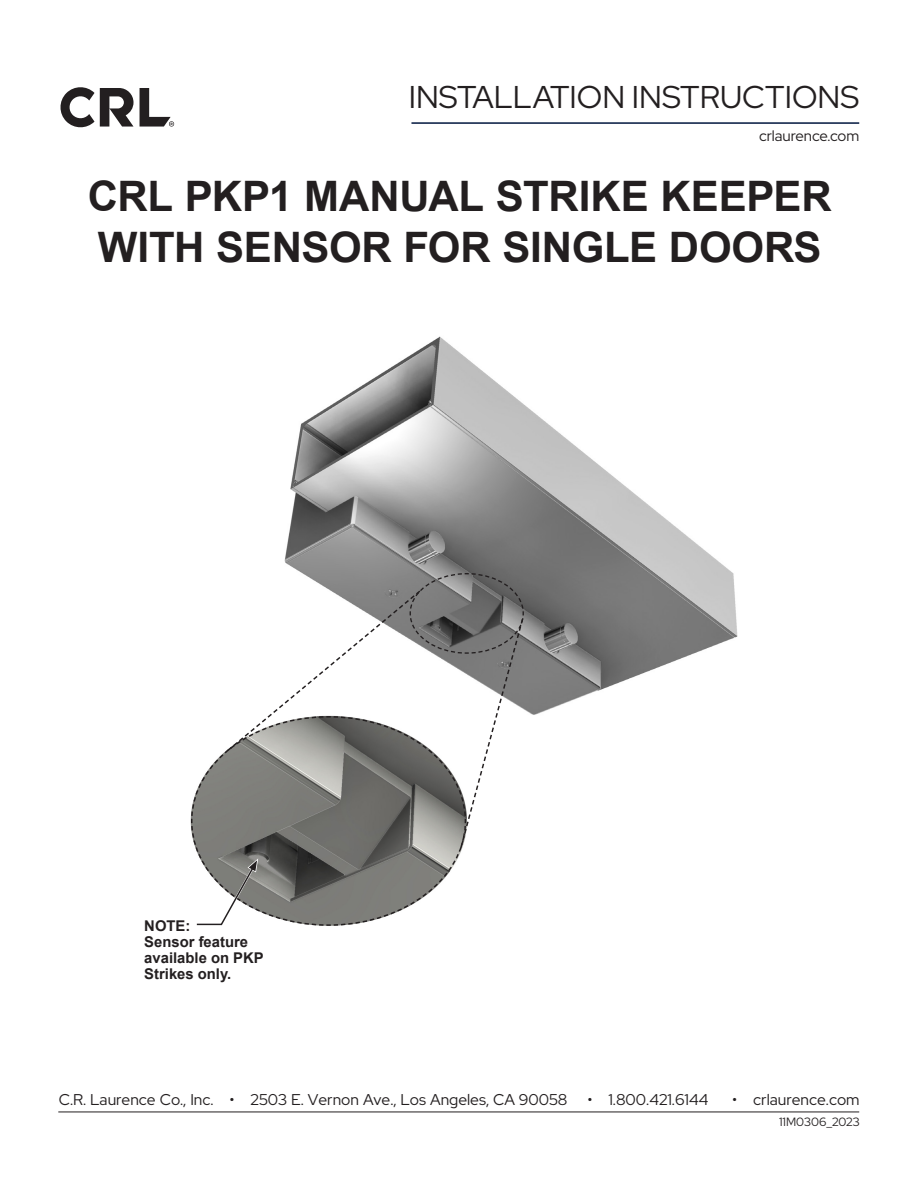
<style>
.page{position:relative;width:918px;height:1188px;background:#fff}
.page>*{position:absolute;margin:0;border:0;box-sizing:border-box;transform-origin:0 0}
.SERIES_NUMBER{font:700 42px/50.4px "Arial";letter-spacing:-.005em;color:#231f20}
.t1{font:41.55px/53.4px "Arial";letter-spacing:-.01em;color:#231f20}
.t2{font:31.5px "Red Hat Display";color:#231f20}
.t3{font:15.6px "Red Hat Display";color:#231f20}
.t4{font:15px "Red Hat Display";color:#231f20}
.t5{font:700 14.85px/16.4px "Arial";color:#231f20}
.MASTER-Foot{font:12px "Red Hat Display";color:#231f20}
.t6{font:700 10.35px "Arial";color:#231f20}
</style>
<div class="page">
<hr style="left:58px;top:1112px;width:801px;height:1px;background:#231f20">
<img style="left:284px;top:336px;width:454px;height:379px">
<svg style="left:190px;top:572px;width:335px;height:354px"></svg>
<svg style="left:60px;top:87px;width:74px;height:40px"></svg>
<svg style="left:140px;top:88px;width:34px;height:39px"></svg>
<hr style="left:411px;top:122px;width:448px;height:2px;background:#00163e">
<h3 class="t2" style="left:409px;top:76px;width:452px">INSTALLATION INSTRUCTIONS</h3>
<p class="t4" style="left:759px;top:126px;width:102px">crlaurence.com</p>
<p class="SERIES_NUMBER" style="left:88px;top:173px;width:745px">CRL PKP1 MANUAL STRIKE KEEPER<br>WITH SENSOR FOR SINGLE DOORS</p>
<p class="t1" style="left:146px;top:182px;width:622px">MANUAL STRIKE KEEPER WITH<br>SENSOR FOR SINGLE DOORS</p>
<p class="t5" style="left:144px;top:918px;width:121px">NOTE:<br>Sensor feature available on PKP<br>Strikes only.</p>
<p class="t6" style="left:678px;top:1089px;width:44px">11M0306</p>
<p class="t3" style="left:59px;top:1090px;width:510px">C.R. Laurence Co., Inc. • 2503 E. Vernon Ave., Los Angeles, CA 90058</p>
<p class="t3" style="left:587px;top:1090px;width:122px">• 1.800.421.6144</p>
<p class="t3" style="left:732px;top:1090px;width:129px">• crlaurence.com</p>
<p class="MASTER-Foot" style="left:779px;top:1114px;width:82px">11M0306_2023</p>
</div>
